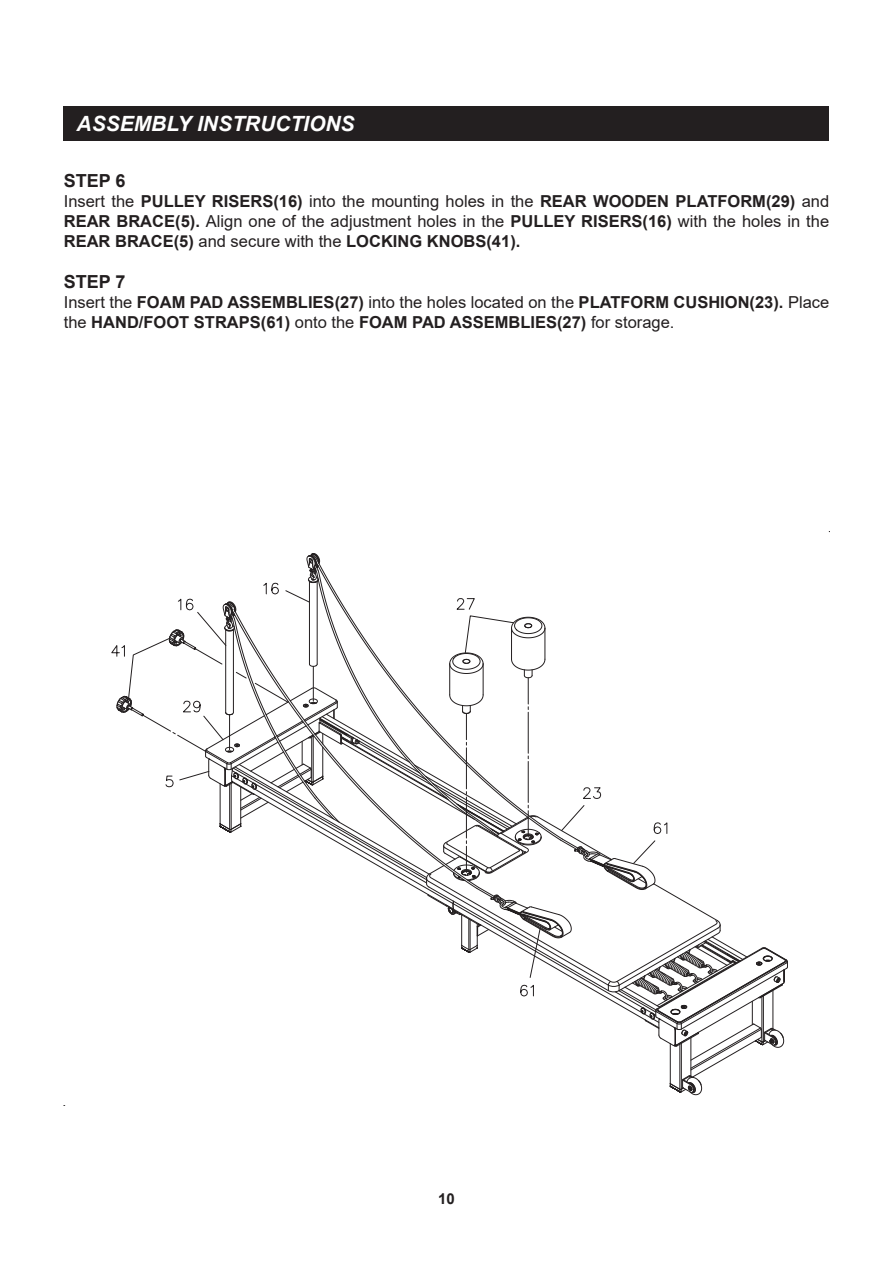
<style>
.page{position:relative;width:893px;height:1263px;background:#fff}
.page>*{position:absolute;margin:0;border:0;box-sizing:border-box;transform-origin:0 0}
.t1{font:italic 700 21px "Arial";color:#fff}
.t2{font:700 18px "Arial";color:#231f20}
.t3{font:16.5px/19.8px "Arial";color:#231f20;text-align:justify}
.t4{font:700 16.5px/19.8px "Arial";color:#231f20}
.t5{font:700 15px "Arial";color:#231f20}
.s1{font-weight:700}
.s2{font-weight:400}
</style>
<div class="page">
<div style="left:64px;top:106px;width:765px;height:34px;background:#231f20"></div>
<svg style="left:111px;top:553px;width:677px;height:542px"></svg>
<p class="t1" style="left:77px;top:109px;width:280px">ASSEMBLY INSTRUCTIONS</p>
<p class="t2" style="left:64px;top:168px;width:63px">STEP 6</p>
<p class="t3" style="left:64px;top:191px;width:767px">Insert the <span class="s1">PULLEY RISERS(16)</span> into the mounting holes in the <span class="s1">REAR WOODEN PLATFORM(29)</span> and <span class="s1">REAR BRACE(5).</span> Align one of the adjustment holes in the <span class="s1">PULLEY RISERS(16)</span> with the holes in the <span class="s1">REAR BRACE(5)</span> and secure with the <span class="s1">LOCKING KNOBS(41).</span></p>
<p class="t2" style="left:64px;top:269px;width:63px">STEP 7</p>
<p class="t4" style="left:64px;top:293px;width:767px"><span class="s2">Insert the</span> FOAM PAD ASSEMBLIES(27) <span class="s2">into the holes located on the</span> PLATFORM CUSHION(23). <span class="s2">Place the</span> HAND/FOOT STRAPS(61) <span class="s2">onto the</span> FOAM PAD ASSEMBLIES(27) <span class="s2">for storage.</span></p>
<p class="t5" style="left:438px;top:1188px;width:18px">10</p>
</div>
